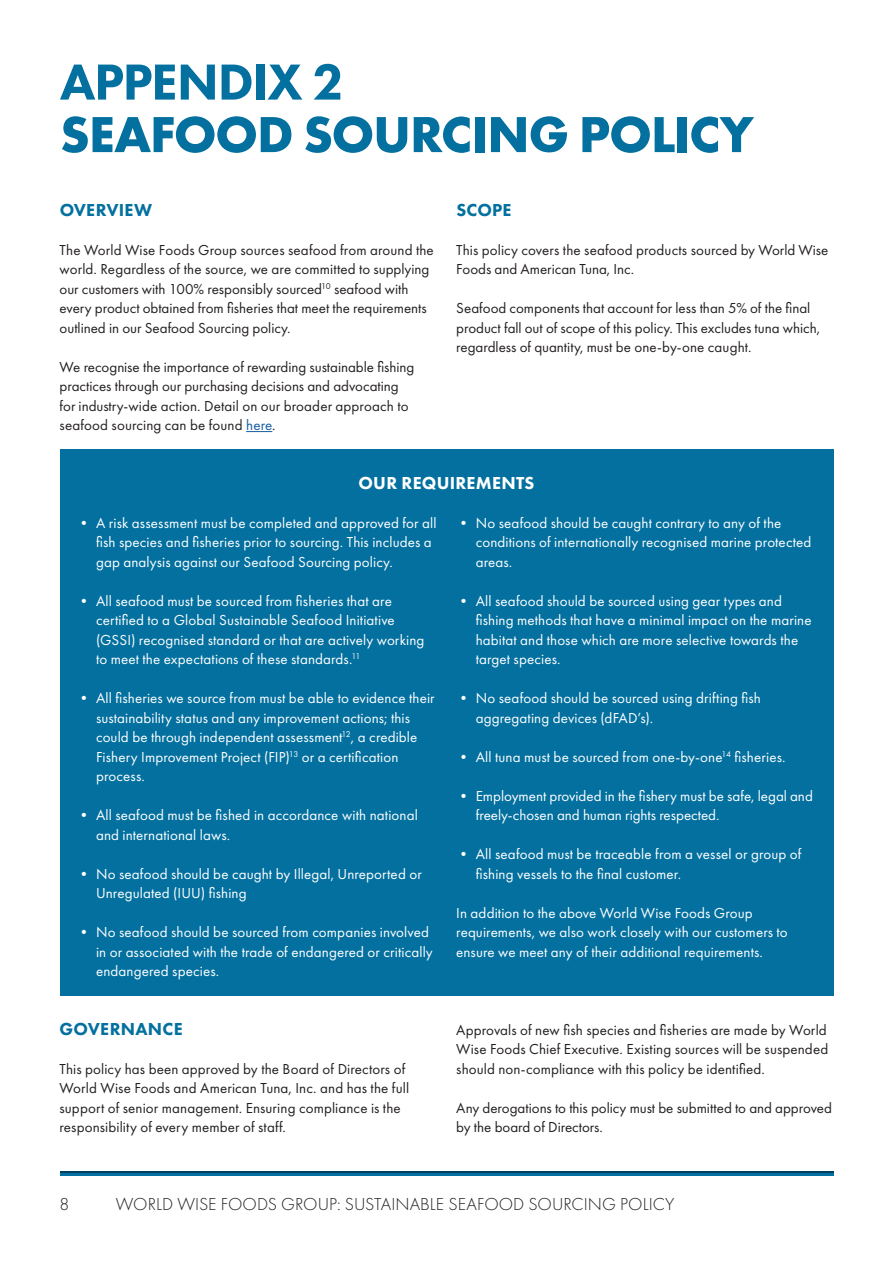
<style>
.page{position:relative;width:893px;height:1263px;background:#fff}
.page>*{position:absolute;margin:0;border:0;box-sizing:border-box;transform-origin:0 0}
.A_head{font:700 52.5px "Futura PT";letter-spacing:-.02em;color:#03709f}
.A_head-2{font:800 52.5px "Futura PT";letter-spacing:-.025em;color:#03709f}
.t1{font:300 18px "Futura PT";color:#231f20}
.B_head{font:800 18px "Futura PT";letter-spacing:.015em;color:#03709f}
.B_head-2{font:800 18px "Futura PT";letter-spacing:.01em;color:#fff}
.Body{font:15px/19.5px "Futura PT";letter-spacing:.01em;color:#fff}
.Body-2{font:15px/19.5px "Futura PT";color:#231f20}
.s1{color:#175d9e}
</style>
<div class="page">
<hr style="left:60px;top:1171px;width:773px;height:2px;background:#004161">
<hr style="left:60px;top:1173px;width:773px;height:3px;background:#03709f">
<svg style="left:246px;top:431px;width:26px;height:1px"></svg>
<div style="left:60px;top:450px;width:773px;height:546px;background:#03709f"></div>
<p class="A_head-2" style="left:60px;top:49px;width:285px">APPENDIX 2</p>
<p class="A_head" style="left:60px;top:101px;width:695px">SEAFOOD SOURCING POLICY</p>
<p class="B_head" style="left:60px;top:198px;width:94px">OVERVIEW</p>
<p class="Body-2" style="left:60px;top:240px;width:376px">The World Wise Foods Group sources seafood from around the world. Regardless of the source, we are committed to supplying our customers with 100% responsibly sourced<sup>10</sup> seafood with every product obtained from fisheries that meet the requirements outlined in our Seafood Sourcing policy.</p>
<p class="Body-2" style="left:60px;top:357px;width:356px">We recognise the importance of rewarding sustainable fishing practices through our purchasing decisions and advocating for industry-wide action. Detail on our broader approach to seafood sourcing can be found <span class="s1">here</span>.</p>
<p class="B_head" style="left:456px;top:198px;width:57px">SCOPE</p>
<p class="Body-2" style="left:456px;top:240px;width:374px">This policy covers the seafood products sourced by World Wise<br>Foods and American Tuna, Inc.</p>
<p class="Body-2" style="left:456px;top:298px;width:365px">Seafood components that account for less than 5% of the final product fall out of scope of this policy. This excludes tuna which, regardless of quantity, must be one-by-one caught.</p>
<p class="B_head-2" style="left:358px;top:471px;width:177px">OUR REQUIREMENTS</p>
<p class="Body" style="left:96px;top:513px;width:342px;text-indent:-19px">• A risk assessment must be completed and approved for all fish species and fisheries prior to sourcing. This includes a gap analysis against our Seafood Sourcing policy.</p>
<p class="Body" style="left:96px;top:591px;width:330px;text-indent:-19px">• All seafood must be sourced from fisheries that are certified to a Global Sustainable Seafood Initiative (GSSI) recognised standard or that are actively working to meet the expectations of these standards.<sup>11</sup></p>
<p class="Body" style="left:96px;top:688px;width:340px;text-indent:-19px">• All fisheries we source from must be able to evidence their sustainability status and any improvement actions; this could be through independent assessment<sup>12</sup>, a credible Fishery Improvement Project (FIP)<sup>13</sup> or a certification process.</p>
<p class="Body" style="left:96px;top:805px;width:323px;text-indent:-19px">• All seafood must be fished in accordance with national and international laws.</p>
<p class="Body" style="left:96px;top:864px;width:327px;text-indent:-19px">• No seafood should be caught by Illegal, Unreported or<br>Unregulated (IUU) fishing</p>
<p class="Body" style="left:96px;top:922px;width:338px;text-indent:-19px">• No seafood should be sourced from companies involved in or associated with the trade of endangered or critically endangered species.</p>
<p class="Body" style="left:476px;top:513px;width:337px;text-indent:-20px">• No seafood should be caught contrary to any of the conditions of internationally recognised marine protected areas.</p>
<p class="Body" style="left:476px;top:591px;width:337px;text-indent:-20px">• All seafood should be sourced using gear types and fishing methods that have a minimal impact on the marine habitat and those which are more selective towards the target species.</p>
<p class="Body" style="left:476px;top:688px;width:287px;text-indent:-20px">• No seafood should be sourced using drifting fish aggregating devices (dFAD’s).</p>
<p class="Body" style="left:456px;top:747px;width:331px">• All tuna must be sourced from one-by-one<sup>14</sup> fisheries.</p>
<p class="Body" style="left:476px;top:786px;width:339px;text-indent:-20px">• Employment provided in the fishery must be safe, legal and freely-chosen and human rights respected.</p>
<p class="Body" style="left:476px;top:844px;width:327px;text-indent:-20px">• All seafood must be traceable from a vessel or group of fishing vessels to the final customer.</p>
<p class="Body" style="left:456px;top:903px;width:333px">In addition to the above World Wise Foods Group requirements, we also work closely with our customers to ensure we meet any of their additional requirements.</p>
<p class="B_head" style="left:60px;top:1017px;width:125px">GOVERNANCE</p>
<p class="Body-2" style="left:60px;top:1059px;width:351px">This policy has been approved by the Board of Directors of World Wise Foods and American Tuna, Inc. and has the full support of senior management. Ensuring compliance is the responsibility of every member of staff.</p>
<p class="Body-2" style="left:456px;top:1020px;width:373px;text-align:justify">Approvals of new fish species and fisheries are made by World Wise Foods Chief Executive. Existing sources will be suspended should non-compliance with this policy be identified.</p>
<p class="Body-2" style="left:456px;top:1098px;width:377px">Any derogations to this policy must be submitted to and approved by the board of Directors.</p>
<p class="t1" style="left:60px;top:1194px;width:11px">8</p>
<p class="t1" style="left:116px;top:1194px;width:560px">WORLD WISE FOODS GROUP: SUSTAINABLE SEAFOOD SOURCING POLICY</p>
</div>
